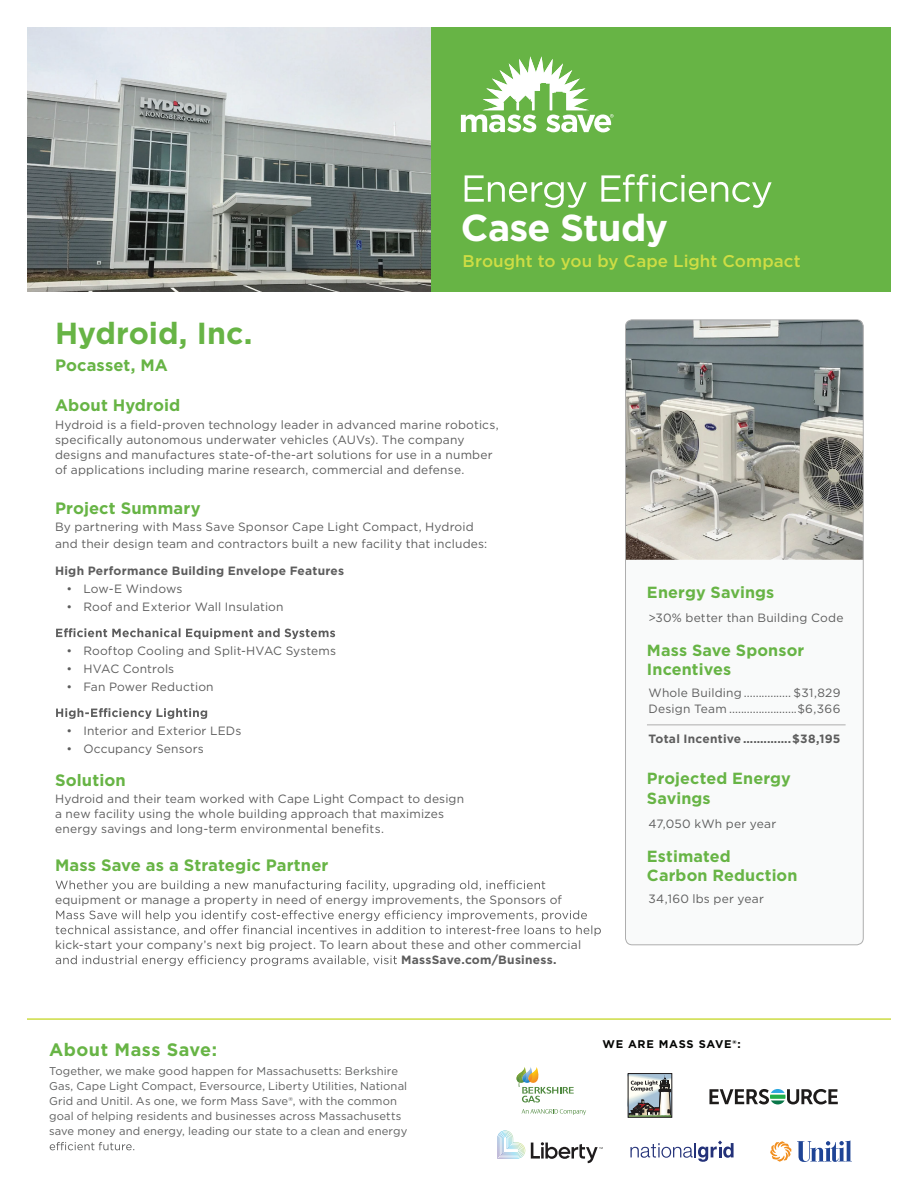
<style>
.page{position:relative;width:918px;height:1188px;background:#fff}
.page>*{position:absolute;margin:0;border:0;box-sizing:border-box;transform-origin:0 0}
.t1{font:700 37.5px "Gotham";letter-spacing:-.02em;color:#fff}
.t2{font:700 30.45px "Gotham";color:#67b445}
.t3{font:700 18px "Gotham";letter-spacing:.03em;color:#67b445}
.t4{font:500 16.95px "Gotham";letter-spacing:.005em;color:#cedd44}
.t5{font:700 16.5px "Gotham";letter-spacing:.005em;color:#67b445}
.t6{font:700 16.2px/19.4px "Gotham";letter-spacing:.01em;color:#67b445}
.t7{font:12px/15.3px "Gotham";letter-spacing:.015em;color:#5d5d5d}
.t8{font:700 12px "Gotham";letter-spacing:.02em;color:#5d5d5d}
.t9{font:11.25px/15px "Gotham";letter-spacing:.01em;color:#5e5f5f}
.t10{font:700 11.1px "Gotham";letter-spacing:.065em;color:#040503}
</style>
<div class="page">
<div style="left:626px;top:320px;width:237px;height:625px;background:#f9fafa;border-radius:7px"></div>
<img style="left:626px;top:320px;width:237px;height:240px">
<div style="left:625px;top:320px;width:238px;height:625px;border:1px solid #aeaeae;border-radius:7px"></div>
<div style="left:27px;top:27px;width:864px;height:265px;background:#67b445"></div>
<svg style="left:465px;top:174px;width:307px;height:34px"></svg>
<svg style="left:56px;top:628px;width:279px;height:11px"></svg>
<svg style="left:56px;top:708px;width:151px;height:11px"></svg>
<svg style="left:56px;top:880px;width:489px;height:11px"></svg>
<svg style="left:56px;top:910px;width:545px;height:26px"></svg>
<svg style="left:56px;top:955px;width:341px;height:11px"></svg>
<svg style="left:461px;top:56px;width:153px;height:76px"></svg>
<img style="left:27px;top:27px;width:404px;height:265px">
<hr style="left:647px;top:725px;width:199px;height:1px;background:#aeaeae">
<hr style="left:27px;top:1018px;width:864px;height:2px;background:#cddc43">
<svg style="left:50px;top:1142px;width:84px;height:8px"></svg>
<div style="left:628px;top:1073px;width:44px;height:45px;border:1px solid #1f1c1d"></div>
<svg style="left:628px;top:1074px;width:44px;height:43px"></svg>
<svg style="left:709px;top:1089px;width:129px;height:15px"></svg>
<img style="left:518px;top:1082px;width:4px;height:5px">
<img style="left:516px;top:1071px;width:6px;height:11px">
<img style="left:522px;top:1067px;width:6px;height:6px">
<img style="left:528px;top:1067px;width:11px;height:6px">
<svg style="left:522px;top:1109px;width:64px;height:6px"></svg>
<svg style="left:522px;top:1073px;width:52px;height:30px"></svg>
<svg style="left:630px;top:1141px;width:104px;height:21px"></svg>
<svg style="left:770px;top:1141px;width:21px;height:21px"></svg>
<svg style="left:797px;top:1140px;width:55px;height:22px"></svg>
<img style="left:497px;top:1130px;width:28px;height:29px">
<svg style="left:531px;top:1142px;width:72px;height:21px"></svg>
<h2 class="t2" style="left:55px;top:313px;width:199px">Hydroid, Inc.</h2>
<h3 class="t5" style="left:55px;top:354px;width:114px">Pocasset, MA</h3>
<h1 class="t1" style="left:461px;top:203px;width:209px">Case Study</h1>
<h3 class="t4" style="left:463px;top:250px;width:340px">Brought to you by Cape Light Compact</h3>
<h3 class="t5" style="left:55px;top:394px;width:127px">About Hydroid</h3>
<p class="t7" style="left:55px;top:417px;width:445px">Hydroid is a field-proven technology leader in advanced marine robotics, specifically autonomous underwater vehicles (AUVs). The company designs and manufactures state-of-the-art solutions for use in a number of applications including marine research, commercial and defense.</p>
<h3 class="t5" style="left:55px;top:497px;width:147px">Project Summary</h3>
<p class="t7" style="left:55px;top:518px;width:434px;line-height:17px">By partnering with Mass Save Sponsor Cape Light Compact, Hydroid and their design team and contractors built a new facility that includes:</p>
<p class="t8" style="left:55px;top:563px;width:291px">High Performance Building Envelope Features</p>
<p class="t7" style="left:66px;top:581px;width:118px">• Low-E Windows</p>
<p class="t7" style="left:66px;top:599px;width:219px">• Roof and Exterior Wall Insulation</p>
<p class="t7" style="left:66px;top:643px;width:271px">• Rooftop Cooling and Split-HVAC Systems</p>
<p class="t7" style="left:66px;top:661px;width:109px">• HVAC Controls</p>
<p class="t7" style="left:66px;top:679px;width:149px">• Fan Power Reduction</p>
<p class="t7" style="left:66px;top:723px;width:177px">• Interior and Exterior LEDs</p>
<p class="t7" style="left:66px;top:741px;width:139px">• Occupancy Sensors</p>
<h3 class="t5" style="left:55px;top:769px;width:72px">Solution</h3>
<p class="t7" style="left:55px;top:791px;width:411px">Hydroid and their team worked with Cape Light Compact to design a new facility using the whole building approach that maximizes energy savings and long-term environmental benefits.</p>
<h3 class="t5" style="left:55px;top:855px;width:275px">Mass Save as a Strategic Partner</h3>
<p class="t7" style="left:55px;top:892px;width:508px">equipment or manage a property in need of energy improvements, the Sponsors of</p>
<p class="t7" style="left:55px;top:937px;width:528px">kick-start your company’s next big project. To learn about these and other commercial</p>
<p class="t8" style="left:401px;top:952px;width:157px">MassSave.com/Business.</p>
<h3 class="t6" style="left:647px;top:582px;width:129px">Energy Savings</h3>
<p class="t7" style="left:649px;top:610px;width:196px">&gt;30% better than Building Code</p>
<h3 class="t6" style="left:647px;top:640px;width:159px">Mass Save Sponsor<br>Incentives</h3>
<p class="t7" style="left:649px;top:684px;width:193px;line-height:16.5px">Whole Building ................ $31,829<br>Design Team .......................$6,366</p>
<p class="t8" style="left:649px;top:731px;width:193px">Total Incentive..............$38,195</p>
<h3 class="t6" style="left:647px;top:769px;width:145px">Projected Energy<br>Savings</h3>
<p class="t7" style="left:649px;top:816px;width:129px">47,050 kWh per year</p>
<h3 class="t6" style="left:647px;top:846px;width:152px">Estimated<br>Carbon Reduction</h3>
<p class="t7" style="left:649px;top:891px;width:117px">34,160 lbs per year</p>
<h3 class="t3" style="left:49px;top:1037px;width:169px">About Mass Save:</h3>
<p class="t9" style="left:49px;top:1079px;width:360px">Gas, Cape Light Compact, Eversource, Liberty Utilities, National Grid and Unitil. As one, we form Mass Save®, with the common goal of helping residents and businesses across Massachusetts save money and energy, leading our state to a clean and energy</p>
<p class="t9" style="left:49px;top:1064px;width:351px">Together, we make good happen for Massachusetts: Berkshire</p>
<p class="t10" style="left:602px;top:1036px;width:140px">WE ARE MASS SAVE®:</p>
</div>
